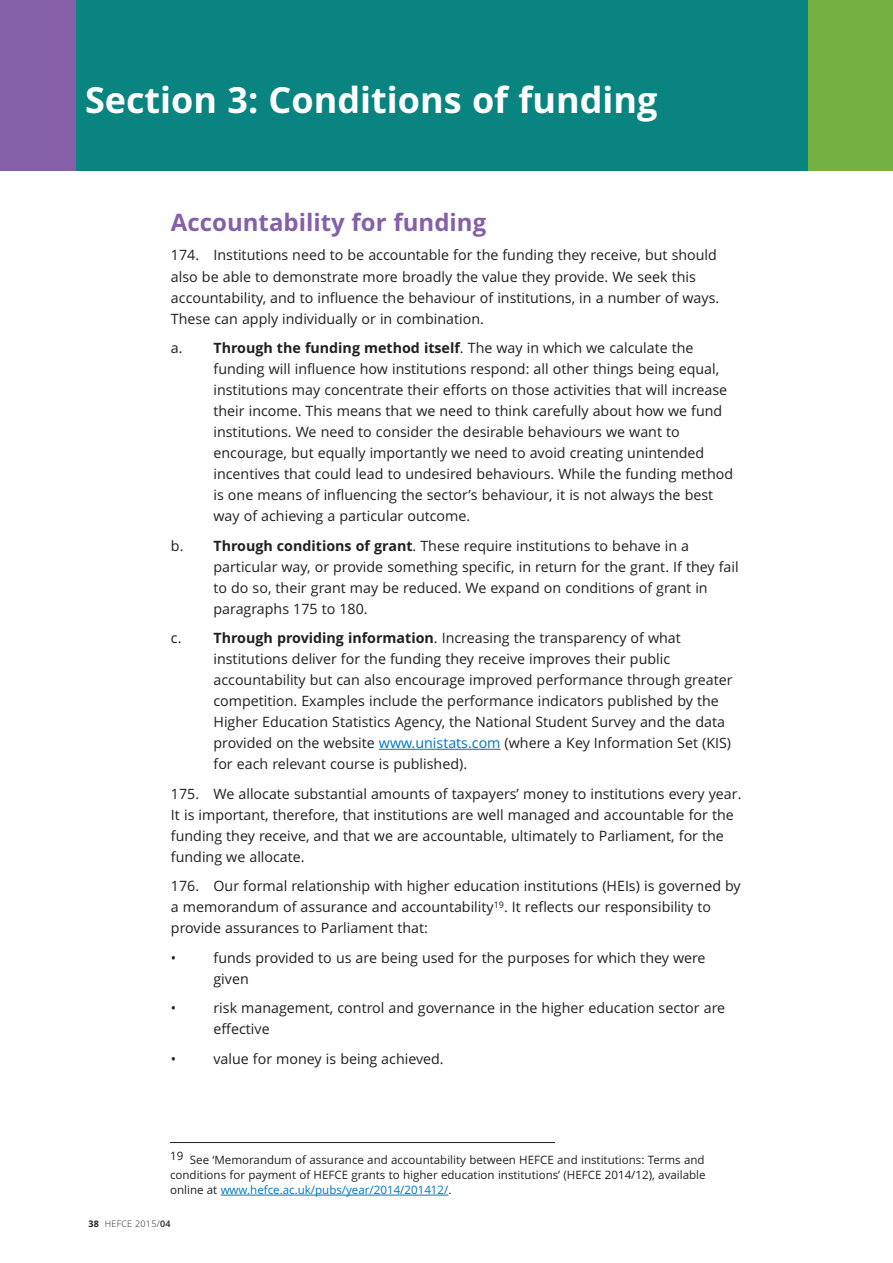
<style>
.page{position:relative;width:893px;height:1263px;background:#fff}
.page>*{position:absolute;margin:0;border:0;box-sizing:border-box;transform-origin:0 0}
.t1{font:700 36px "Open Sans";letter-spacing:-.07em;color:#fff}
.t2{font:700 24px "Open Sans";color:#8560a9}
.t3{font:14.25px/21px "Open Sans";color:#231f20}
.t4{font:11.55px/15px "Open Sans";color:#231f20;text-align:justify}
.t5{font:300 9px "Open Sans";letter-spacing:.025em;color:#231f20}
.s1{font-weight:700}
.s2{color:#0076be}
.s3{font-weight:600}
</style>
<div class="page">
<hr style="left:379px;top:749px;width:122px;height:1px;background:#0076be">
<hr style="left:170px;top:1142px;width:385px;height:1px;background:#231f20">
<hr style="left:221px;top:1195px;width:227px;height:1px;background:#0076be">
<div style="left:0;top:0;width:725px;height:170px;background:#8560a9"></div>
<div style="left:170px;top:0;width:723px;height:170px;background:#75b042"></div>
<div style="left:77px;top:0;width:731px;height:170px;background:#098481"></div>
<h1 class="t1" style="left:85px;top:79px;width:640px">Section 13: HCoEnFCdEit’isofnusnodfinfugnmdeinthgods</h1>
<h2 class="t2" style="left:171px;top:209px;width:317px">Accountability for funding</h2>
<p class="t3" style="left:171px;top:245px;width:550px">174. Institutions need to be accountable for the funding they receive, but should also be able to demonstrate more broadly the value they provide. We seek this accountability, and to influence the behaviour of institutions, in a number of ways.<br>These can apply individually or in combination.</p>
<p class="t3" style="left:213px;top:338px;width:521px;text-indent:-43px">a. <span class="s1">Through the funding method itself</span>. The way in which we calculate the funding will influence how institutions respond: all other things being equal, institutions may concentrate their efforts on those activities that will increase their income. This means that we need to think carefully about how we fund institutions. We need to consider the desirable behaviours we want to encourage, but equally importantly we need to avoid creating unintended incentives that could lead to undesired behaviours. While the funding method is one means of influencing the sector’s behaviour, it is not always the best way of achieving a particular outcome.</p>
<p class="t3" style="left:213px;top:535px;width:527px;text-indent:-43px">b. <span class="s1">Through conditions of grant</span>. These require institutions to behave in a particular way, or provide something specific, in return for the grant. If they fail to do so, their grant may be reduced. We expand on conditions of grant in paragraphs 175 to 180.</p>
<p class="t3" style="left:213px;top:628px;width:521px;text-indent:-43px">c. <span class="s1">Through providing information</span>. Increasing the transparency of what institutions deliver for the funding they receive improves their public accountability but can also encourage improved performance through greater competition. Examples include the performance indicators published by the Higher Education Statistics Agency, the National Student Survey and the data provided on the website <span class="s2">www.unistats.com</span> (where a Key Information Set (KIS) for each relevant course is published).</p>
<p class="t3" style="left:171px;top:783px;width:572px">175. We allocate substantial amounts of taxpayers’ money to institutions every year.<br>It is important, therefore, that institutions are well managed and accountable for the funding they receive, and that we are accountable, ultimately to Parliament, for the funding we allocate.</p>
<p class="t3" style="left:171px;top:876px;width:571px">176. Our formal relationship with higher education institutions (HEIs) is governed by a memorandum of assurance and accountability<sup>19</sup>. It reflects our responsibility to provide assurances to Parliament that:</p>
<p class="t3" style="left:171px;top:947px;width:7px">•</p>
<p class="t3" style="left:213px;top:947px;width:494px">funds provided to us are being used for the purposes for which they were given</p>
<p class="t3" style="left:171px;top:998px;width:7px">•</p>
<p class="t3" style="left:213px;top:998px;width:513px">risk management, control and governance in the higher education sector are effective</p>
<p class="t3" style="left:171px;top:1048px;width:7px">•</p>
<p class="t3" style="left:213px;top:1048px;width:232px">value for money is being achieved.</p>
<p class="t4" style="left:170px;top:1152px;width:537px">19 See ‘Memorandum of assurance and accountability between HEFCE and institutions: Terms and conditions for payment of HEFCE grants to higher education institutions’ (HEFCE 2014/12), available online at <span class="s2">www.hefce.ac.uk/pubs/year/2014/201412/</span>.</p>
<p class="t5" style="left:89px;top:1219px;width:83px"><span class="s1">38</span> HEFCE 2015/<span class="s3">04</span></p>
</div>
